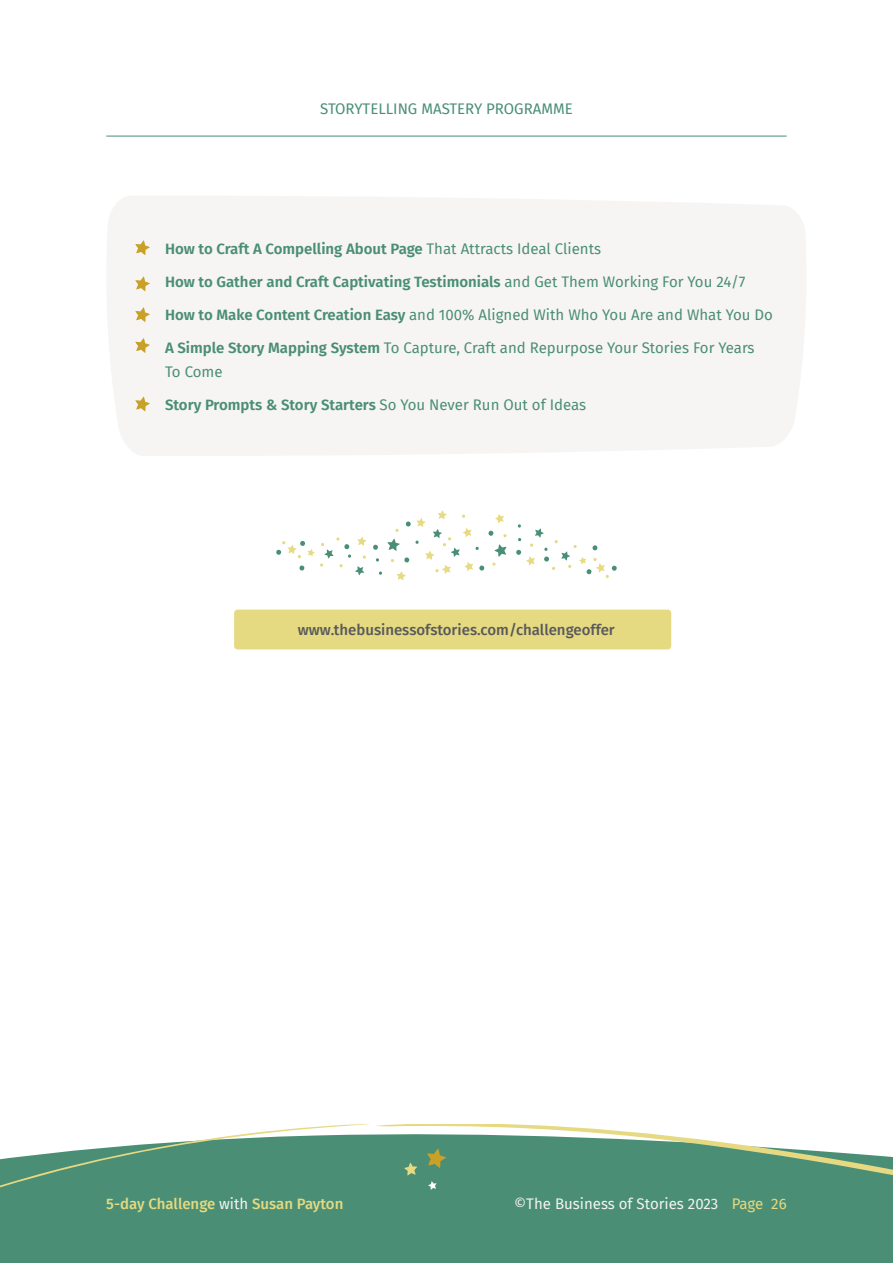
<style>
.page{position:relative;width:893px;height:1263px;background:#fff}
.page>*{position:absolute;margin:0;border:0;box-sizing:border-box;transform-origin:0 0}
.t1{font:15px/24px "Fira Sans";color:#4a8e76}
.t2{font:600 15px "Fira Sans";color:#4a8e76}
.t3{font:500 15px "Fira Sans";color:#59595b}
.t4{font:15px "Fira Sans";color:#f5f3f2}
.t5{font:500 15px "Fira Sans";color:#e5da81}
.s1{font-weight:400}
.s2{font-weight:600}
.s3{font-weight:400;color:#f5f3f2}
.s4{color:#e5da81}
</style>
<div class="page">
<svg style="left:0;top:1124px;width:893px;height:139px;fill:#4a8f75"></svg>
<svg style="left:427px;top:1148px;width:19px;height:20px"></svg>
<svg style="left:404px;top:1162px;width:13px;height:13px"></svg>
<svg style="left:428px;top:1181px;width:9px;height:9px"></svg>
<hr style="left:106px;top:136px;width:681px;height:1px;background:#4a8e76">
<svg style="left:276px;top:537px;width:91px;height:38px"></svg>
<svg style="left:373px;top:510px;width:134px;height:70px"></svg>
<svg style="left:516px;top:524px;width:101px;height:54px"></svg>
<div style="left:233px;top:609px;width:439px;height:41px;background:#e5da81;border-radius:4px"></div>
<div style="left:233px;top:608px;width:440px;height:43px;border:2px solid #fff;border-radius:4px"></div>
<div style="left:107px;top:196px;width:699px;height:260px;background:#f7f5f4"></div>
<svg style="left:135px;top:240px;width:15px;height:15px"></svg>
<svg style="left:135px;top:276px;width:15px;height:15px"></svg>
<svg style="left:135px;top:307px;width:15px;height:15px"></svg>
<svg style="left:135px;top:338px;width:15px;height:15px"></svg>
<svg style="left:135px;top:396px;width:15px;height:16px"></svg>
<p class="t1" style="left:320px;top:96px;width:254px">STORYTELLING MASTERY PROGRAMME</p>
<p class="t2" style="left:165px;top:237px;width:438px">How to Craft A Compelling About Page <span class="s1">That Attracts Ideal Clients</span></p>
<p class="t2" style="left:165px;top:270px;width:582px">How to Gather and Craft Captivating Testimonials <span class="s1">and Get Them Working For You 24/7</span></p>
<p class="t1" style="left:165px;top:303px;width:609px"><span class="s2">How to Make Content Creation Easy</span> and 100% Aligned With Who You Are and What You Do</p>
<p class="t1" style="left:165px;top:336px;width:591px"><span class="s2">A Simple Story Mapping System</span> To Capture, Craft and Repurpose Your Stories For Years<br>To Come</p>
<p class="t2" style="left:165px;top:393px;width:423px">Story Prompts &amp; Story Starters <span class="s1">So You Never Run Out of Ideas</span></p>
<p class="t3" style="left:298px;top:617px;width:318px">www.thebusinessofstories.com/challengeoffer</p>
<p class="t5" style="left:106px;top:1192px;width:239px">5-day Challenge <span class="s3">with</span> Susan Payton</p>
<p class="t4" style="left:514px;top:1192px;width:274px">©The Business of Stories 2023 <span class="s4">Page 26</span></p>
</div>
